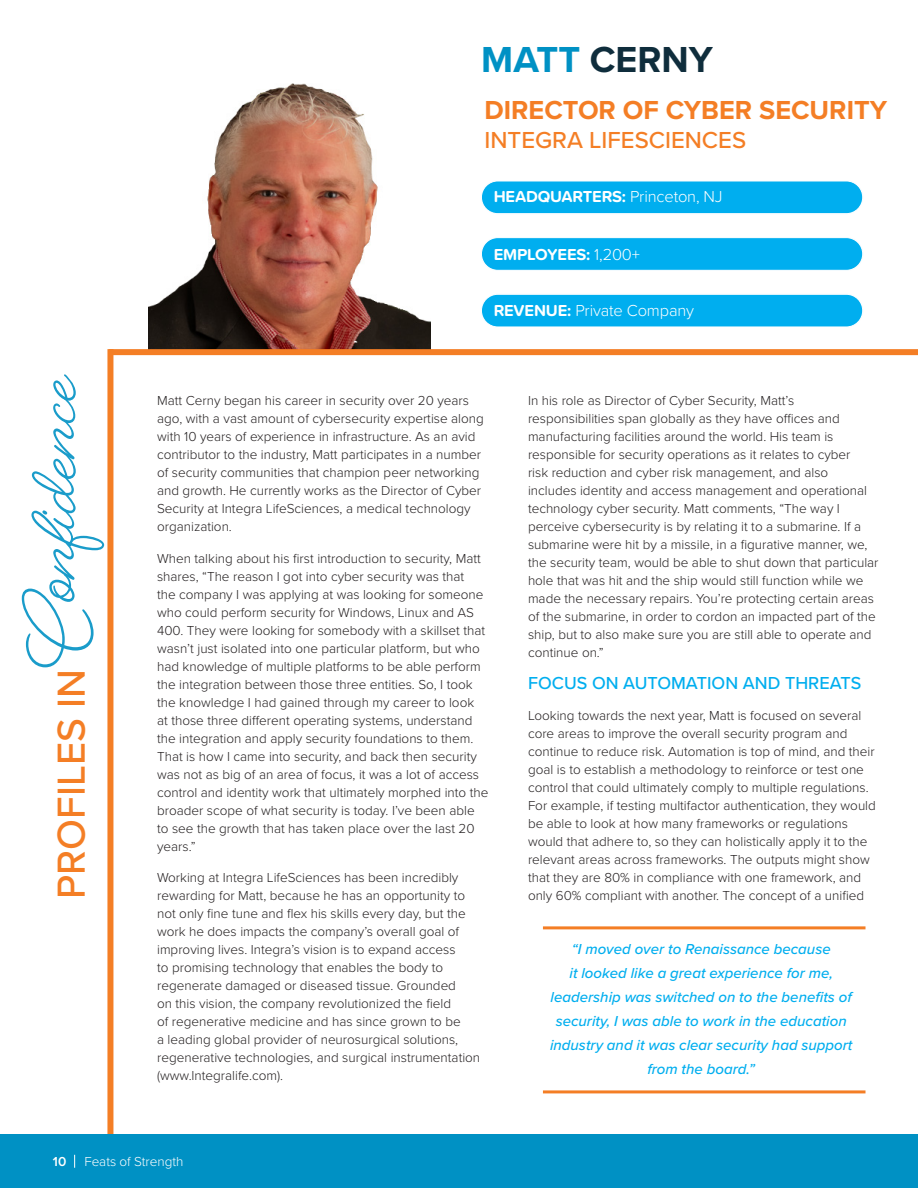
<style>
.page{position:relative;width:918px;height:1188px;background:#fff}
.page>*{position:absolute;margin:0;border:0;box-sizing:border-box;transform-origin:0 0}
.t1{font:700 79.5px "Beloved Script";color:#1a9cca}
.t2{font:500 40.5px "Proxima Nova";color:#f47e25}
.t3{font:700 37.5px "Proxima Nova";color:#0f2d3c}
.t4{font:700 27px "Proxima Nova";color:#f47e25}
.t5{font:500 24px "Proxima Nova";color:#f47e25}
.Body_Text{font:500 18px "Proxima Nova";color:#00aeef}
.Body_Text-2{font:700 16.5px "Proxima Soft";letter-spacing:-.01em;color:#fff}
.Body_Text-3{font:300 16.5px "Proxima Soft";letter-spacing:-.01em;color:#fff}
.Body_Text-4{font:italic 500 15px/24px "Proxima Nova";color:#00aeef;text-align:center}
.Body_Text-5{font:300 13.5px/18px "Proxima Nova";color:#231f20}
.t6{font:300 13.5px "Proxima Nova";color:#fff}
.t7{font:600 13.5px "Proxima Nova";color:#fff}
.s1{color:#0091c4}
.s2{font-weight:300}
.s3{font-weight:700}
</style>
<div class="page">
<div style="left:0;top:1135px;width:918px;height:53px;background:#0091c4"></div>
<svg style="left:74px;top:1155px;width:1px;height:13px"></svg>
<img style="left:148px;top:83px;width:283px;height:266px">
<div style="left:107px;top:349px;width:6px;height:785px;background:#f47e25"></div>
<div style="left:109px;top:349px;width:809px;height:6px;background:#f47e25"></div>
<div style="left:481px;top:180px;width:382px;height:34px;background:#00aeef;border-radius:17px"></div>
<div style="left:480px;top:180px;width:384px;height:35px;border:1px solid #fff;border-radius:17px"></div>
<div style="left:481px;top:180px;width:382px;height:34px;border:1px solid #fff;border-radius:17px"></div>
<div style="left:481px;top:181px;width:382px;height:33px;border:1px solid #fff;border-radius:16px"></div>
<div style="left:481px;top:237px;width:382px;height:34px;background:#00aeef;border-radius:17px"></div>
<div style="left:480px;top:236px;width:384px;height:36px;border:1px solid #fff;border-radius:17px"></div>
<div style="left:481px;top:237px;width:382px;height:34px;border:1px solid #fff;border-radius:16px"></div>
<div style="left:481px;top:294px;width:382px;height:33px;background:#00aeef;border-radius:17px"></div>
<div style="left:480px;top:293px;width:384px;height:35px;border:1px solid #fff;border-radius:17px"></div>
<div style="left:481px;top:294px;width:382px;height:34px;border:1px solid #fff;border-radius:17px"></div>
<div style="left:481px;top:294px;width:382px;height:33px;border:1px solid #fff;border-radius:16px"></div>
<hr style="left:543px;top:926px;width:323px;height:3px;background:#f47e25">
<hr style="left:543px;top:1090px;width:323px;height:3px;background:#f47e25">
<p class="t3" style="left:481px;top:32px;width:233px"><span class="s1">MATT</span> CERNY</p>
<p class="t4" style="left:485px;top:90px;width:404px">DIRECTOR OF CYBER SECURITY</p>
<p class="t5" style="left:485px;top:122px;width:263px">INTEGRA LIFESCIENCES</p>
<p class="Body_Text-2" style="left:494px;top:184px;width:230px">HEADQUARTERS: <span class="s2">Princeton, NJ</span></p>
<p class="Body_Text-2" style="left:494px;top:242px;width:148px">EMPLOYEES: <span class="s2">1,200+</span></p>
<p class="t1" style="left:-1px;top:667px;width:295px;rotate:-90deg">Confidence</p>
<p class="t2" style="left:41px;top:899px;width:232px;rotate:-90deg">PROFILES IN</p>
<p class="Body_Text-3" style="left:494px;top:298px;width:202px"><span class="s3">REVENUE:</span> Private Company</p>
<p class="Body_Text-5" style="left:157px;top:391px;width:328px">Matt Cerny began his career in security over 20 years ago, with a vast amount of cybersecurity expertise along with 10 years of experience in infrastructure. As an avid contributor to the industry, Matt participates in a number of security communities that champion peer networking and growth. He currently works as the Director of Cyber Security at Integra LifeSciences, a medical technology organization.</p>
<p class="Body_Text-5" style="left:157px;top:548px;width:333px">When talking about his first introduction to security, Matt shares, “The reason I got into cyber security was that<br>the company I was applying at was looking for someone who could perform security for Windows, Linux and AS 400. They were looking for somebody with a skillset that wasn’t just isolated into one particular platform, but who had knowledge of multiple platforms to be able perform the integration between those three entities. So, I took the knowledge I had gained through my career to look<br>at those three different operating systems, understand the integration and apply security foundations to them.<br>That is how I came into security, and back then security was not as big of an area of focus, it was a lot of access control and identity work that ultimately morphed into the broader scope of what security is today. I’ve been able to see the growth that has taken place over the last 20 years.”</p>
<p class="Body_Text-5" style="left:157px;top:868px;width:325px">Working at Integra LifeSciences has been incredibly rewarding for Matt, because he has an opportunity to not only fine tune and flex his skills every day, but the work he does impacts the company’s overall goal of improving lives. Integra’s vision is to expand access<br>to promising technology that enables the body to regenerate damaged or diseased tissue. Grounded<br>on this vision, the company revolutionized the field<br>of regenerative medicine and has since grown to be<br>a leading global provider of neurosurgical solutions, regenerative technologies, and surgical instrumentation (www.Integralife.com).</p>
<p class="Body_Text-5" style="left:528px;top:391px;width:352px">In his role as Director of Cyber Security, Matt’s responsibilities span globally as they have offices and manufacturing facilities around the world. His team is responsible for security operations as it relates to cyber<br>risk reduction and cyber risk management, and also includes identity and access management and operational technology cyber security. Matt comments, “The way I perceive cybersecurity is by relating it to a submarine. If a submarine were hit by a missile, in a figurative manner, we, the security team, would be able to shut down that particular hole that was hit and the ship would still function while we made the necessary repairs. You’re protecting certain areas of the submarine, in order to cordon an impacted part of the ship, but to also make sure you are still able to operate and continue on.”</p>
<p class="Body_Text" style="left:528px;top:669px;width:335px">FOCUS ON AUTOMATION AND THREATS</p>
<p class="Body_Text-5" style="left:528px;top:706px;width:349px">Looking towards the next year, Matt is focused on several core areas to improve the overall security program and continue to reduce risk. Automation is top of mind, and their goal is to establish a methodology to reinforce or test one control that could ultimately comply to multiple regulations.<br>For example, if testing multifactor authentication, they would be able to look at how many frameworks or regulations would that adhere to, so they can holistically apply it to the relevant areas across frameworks. The outputs might show that they are 80% in compliance with one framework, and only 60% compliant with another. The concept of a unified</p>
<p class="Body_Text-4" style="left:550px;top:936px;width:304px">“I moved over to Renaissance because<br>it looked like a great experience for me, leadership was switched on to the benefits of security, I was able to work in the education industry and it was clear security had support from the board.”</p>
<p class="t7" style="left:53px;top:1151px;width:15px">10</p>
<p class="t6" style="left:84px;top:1152px;width:101px">Feats of Strength</p>
</div>
